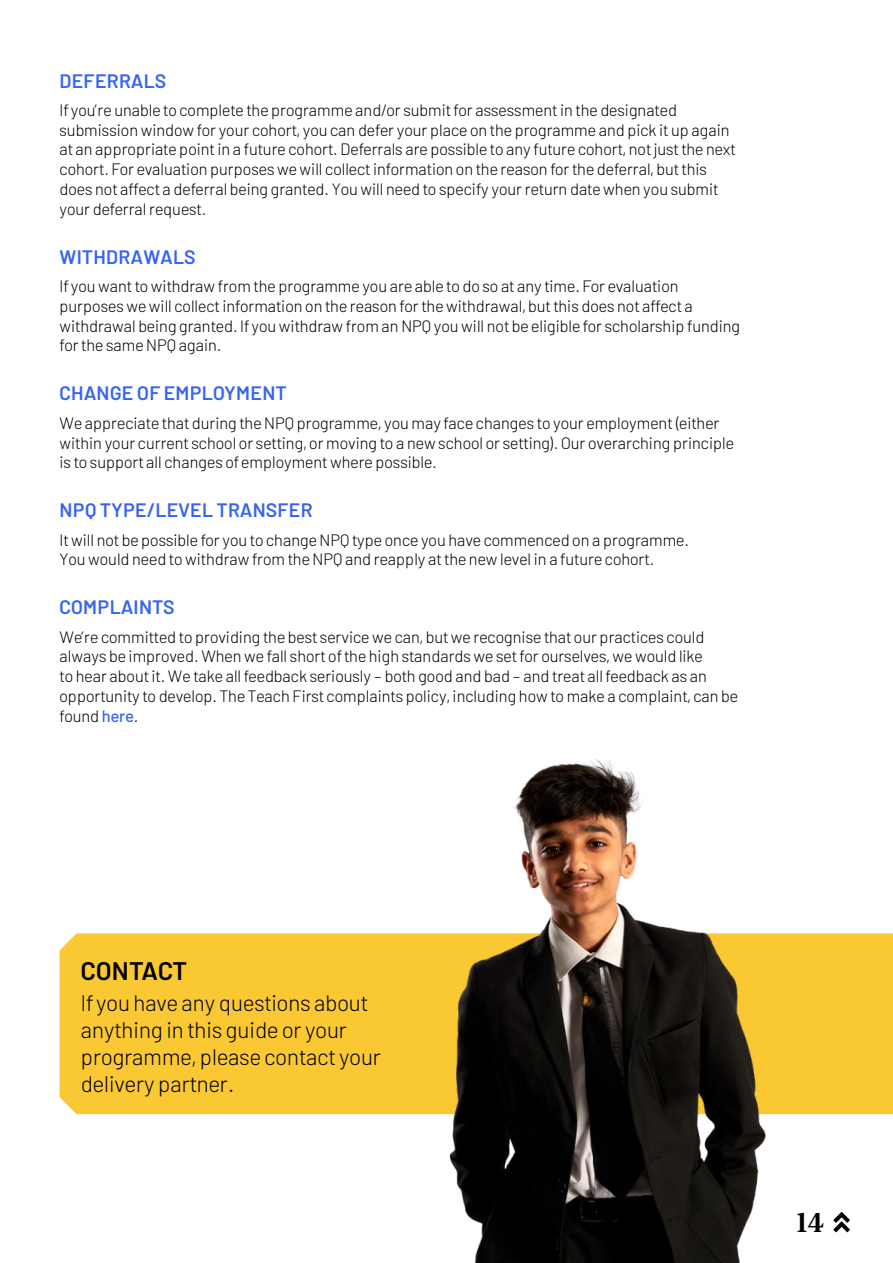
<style>
.page{position:relative;width:893px;height:1263px;background:#fff}
.page>*{position:absolute;margin:0;border:0;box-sizing:border-box;transform-origin:0 0}
.t1{font:600 27px "Noe Text";color:#000}
.t2{font:600 25.5px "Barlow";letter-spacing:.02em;color:#000}
.t3{font:300 22.5px/27px "Barlow";color:#000}
.t4{font:600 19.5px "Barlow";letter-spacing:.02em;color:#3764f0}
.t5{font:300 16.5px/19.8px "Barlow";color:#000}
.s1{font-weight:500;color:#3764f0}
</style>
<div class="page">
<svg style="left:834px;top:1212px;width:16px;height:20px"></svg>
<div style="left:60px;top:933px;width:833px;height:181px;background:#fac832"></div>
<img style="left:446px;top:759px;width:388px;height:504px">
<p class="t4" style="left:60px;top:66px;width:108px">DEFERRALS</p>
<p class="t5" style="left:60px;top:99px;width:678px">If you’re unable to complete the programme and/or submit for assessment in the designated submission window for your cohort, you can defer your place on the programme and pick it up again at an appropriate point in a future cohort. Deferrals are possible to any future cohort, not just the next cohort. For evaluation purposes we will collect information on the reason for the deferral, but this does not affect a deferral being granted. You will need to specify your return date when you submit your deferral request.</p>
<p class="t4" style="left:60px;top:242px;width:137px">WITHDRAWALS</p>
<p class="t5" style="left:60px;top:275px;width:682px">If you want to withdraw from the programme you are able to do so at any time. For evaluation purposes we will collect information on the reason for the withdrawal, but this does not affect a withdrawal being granted. If you withdraw from an NPQ you will not be eligible for scholarship funding for the same NPQ again.</p>
<p class="t4" style="left:60px;top:379px;width:228px">CHANGE OF EMPLOYMENT</p>
<p class="t5" style="left:60px;top:412px;width:676px">We appreciate that during the NPQ programme, you may face changes to your employment (either within your current school or setting, or moving to a new school or setting). Our overarching principle is to support all changes of employment where possible.</p>
<p class="t4" style="left:60px;top:496px;width:254px">NPQ TYPE/LEVEL TRANSFER</p>
<p class="t5" style="left:60px;top:528px;width:631px">It will not be possible for you to change NPQ type once you have commenced on a programme.<br>You would need to withdraw from the NPQ and reapply at the new level in a future cohort.</p>
<p class="t4" style="left:60px;top:593px;width:116px">COMPLAINTS</p>
<p class="t5" style="left:60px;top:625px;width:680px">We’re committed to providing the best service we can, but we recognise that our practices could always be improved. When we fall short of the high standards we set for ourselves, we would like<br>to hear about it. We take all feedback seriously – both good and bad – and treat all feedback as an opportunity to develop. The Teach First complaints policy, including how to make a complaint, can be found <span class="s1">here</span>.</p>
<h2 class="t2" style="left:81px;top:952px;width:108px">CONTACT</h2>
<h3 class="t3" style="left:81px;top:988px;width:302px">If you have any questions about anything in this guide or your programme, please contact your delivery partner.</h3>
<h1 class="t1" style="left:796px;top:1202px;width:29px">14</h1>
</div>
